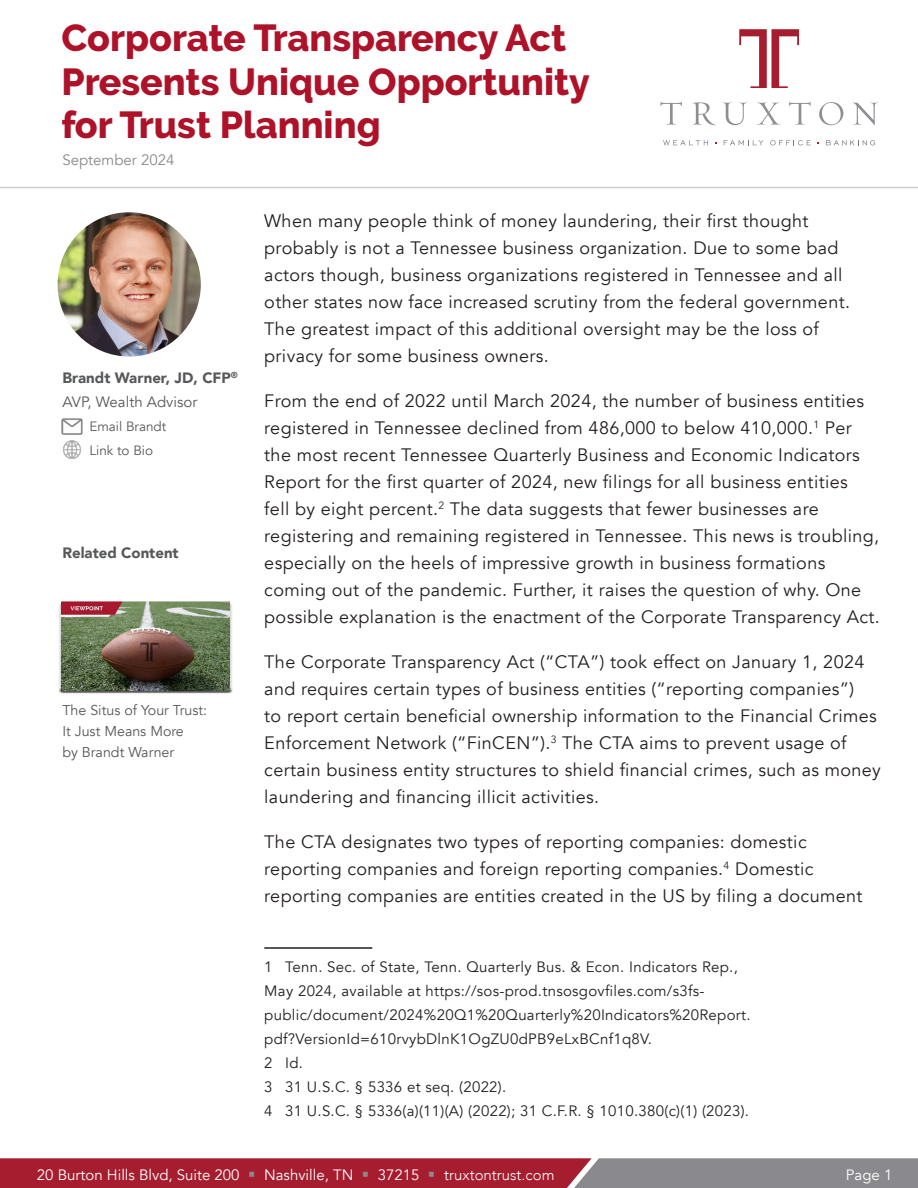
<style>
.page{position:relative;width:918px;height:1188px;background:#fff}
.page>*{position:absolute;margin:0;border:0;box-sizing:border-box;transform-origin:0 0}
.t1{font:800 37.5px/43.5px "Raleway";color:#ae1229}
.t2{font:18px/27px "Avenir";letter-spacing:.02em;color:#231f20}
.Footnotes_2{font:15px/24px "Avenir";letter-spacing:.02em;color:#231f20}
.t3{font:15px "Avenir";color:#fff}
.t4{font:900 15px "Avenir";color:#57585a}
.t5{font:15px "Avenir";color:#57585a}
.t6{font:15px "Avenir";color:#8a8a8e}
.t7{font:14.25px "Avenir";color:#57585a}
.t8{font:13.5px "Avenir";color:#57585a}
.s1{font-family:"Calibri";font-size:21px;color:#8a8a8e}
.s2{font-weight:300}
</style>
<div class="page">
<svg style="left:739px;top:29px;width:60px;height:59px"></svg>
<svg style="left:660px;top:101px;width:22px;height:24px"></svg>
<svg style="left:692px;top:102px;width:24px;height:23px"></svg>
<svg style="left:722px;top:102px;width:25px;height:23px"></svg>
<svg style="left:757px;top:102px;width:24px;height:23px"></svg>
<svg style="left:789px;top:101px;width:22px;height:24px"></svg>
<svg style="left:819px;top:102px;width:24px;height:23px"></svg>
<svg style="left:853px;top:102px;width:25px;height:23px"></svg>
<svg style="left:663px;top:140px;width:45px;height:5px"></svg>
<svg style="left:724px;top:140px;width:40px;height:5px"></svg>
<svg style="left:770px;top:140px;width:41px;height:5px"></svg>
<svg style="left:826px;top:140px;width:49px;height:5px"></svg>
<svg style="left:0;top:1158px;width:918px;height:30px;background:#9c4753"></svg>
<hr style="left:0;top:187px;width:918px;height:1px;background:#cccfd0">
<hr style="left:264px;top:947px;width:108px;height:2px;background:#231f20">
<img style="left:58px;top:212px;width:143px;height:145px">
<img style="left:63px;top:440px;width:18px;height:19px">
<img style="left:61px;top:418px;width:22px;height:17px">
<div style="left:58px;top:603px;width:175px;height:90px;background:#231f20;opacity:.75"></div>
<img style="left:61px;top:601px;width:169px;height:89px">
<p class="t1" style="left:62px;top:16px;width:530px">Corporate Transparency Act<br>Presents Unique Opportunity for Trust Planning</p>
<p class="t6" style="left:62px;top:151px;width:113px">September 2024</p>
<p class="t4" style="left:62px;top:365px;width:177px">Brandt Warner, JD, CFP<sup>®</sup></p>
<p class="t5" style="left:62px;top:393px;width:137px">AVP, Wealth Advisor</p>
<p class="t8" style="left:89px;top:419px;width:78px">Email Brandt</p>
<p class="t8" style="left:89px;top:443px;width:65px">Link to Bio</p>
<p class="t4" style="left:62px;top:540px;width:118px">Related Content</p>
<p class="t7" style="left:62px;top:702px;width:146px">The Situs of Your Trust:</p>
<p class="t7" style="left:62px;top:723px;width:123px">It Just Means More</p>
<p class="t7" style="left:62px;top:744px;width:113px">by Brandt Warner</p>
<p class="t2" style="left:264px;top:207px;width:587px">When many people think of money laundering, their first thought probably is not a Tennessee business organization. Due to some bad actors though, business organizations registered in Tennessee and all other states now face increased scrutiny from the federal government.<br>The greatest impact of this additional oversight may be the loss of privacy for some business owners.</p>
<p class="t2" style="left:264px;top:387px;width:617px">From the end of 2022 until March 2024, the number of business entities registered in Tennessee declined from 486,000 to below 410,000.<sup>1</sup> Per the most recent Tennessee Quarterly Business and Economic Indicators Report for the first quarter of 2024, new filings for all business entities<br>fell by eight percent.<sup>2</sup> The data suggests that fewer businesses are registering and remaining registered in Tennessee. This news is troubling, especially on the heels of impressive growth in business formations coming out of the pandemic. Further, it raises the question of why. One possible explanation is the enactment of the Corporate Transparency Act.</p>
<p class="t2" style="left:264px;top:648px;width:618px">The Corporate Transparency Act (“CTA”) took effect on January 1, 2024 and requires certain types of business entities (“reporting companies”)<br>to report certain beneficial ownership information to the Financial Crimes Enforcement Network (“FinCEN”).<sup>3</sup> The CTA aims to prevent usage of certain business entity structures to shield financial crimes, such as money laundering and financing illicit activities.</p>
<p class="t2" style="left:264px;top:828px;width:600px">The CTA designates two types of reporting companies: domestic reporting companies and foreign reporting companies.<sup>4</sup> Domestic reporting companies are entities created in the US by filing a document</p>
<p class="Footnotes_2" style="left:264px;top:955px;width:488px">1 Tenn. Sec. of State, Tenn. Quarterly Bus. &amp; Econ. Indicators Rep., May 2024, available at https://sos-prod.tnsosgovfiles.com/s3fs&shy;public/document/2024%20Q1%20Quarterly%20Indicators%20Report. pdf?VersionId=610rvybDlnK1OgZU0dPB9eLxBCnf1q8V.</p>
<p class="Footnotes_2" style="left:264px;top:1051px;width:40px">2 Id.</p>
<p class="Footnotes_2" style="left:264px;top:1075px;width:244px">3 31 U.S.C. § 5336 et seq. (2022).</p>
<p class="Footnotes_2" style="left:264px;top:1099px;width:486px">4 31 U.S.C. § 5336(a)(11)(A) (2022); 31 C.F.R. § 1010.380(c)(1) (2023).</p>
<p class="t3" style="left:37px;top:1166px;width:519px">20 Burton Hills Blvd, Suite 200 <span class="s1">▪</span> Nashville, TN <span class="s1">▪</span> 37215 <span class="s1">▪</span> <span class="s2">truxtontrust.com</span></p>
<p class="t3" style="left:846px;top:1166px;width:48px">Page 1</p>
</div>
